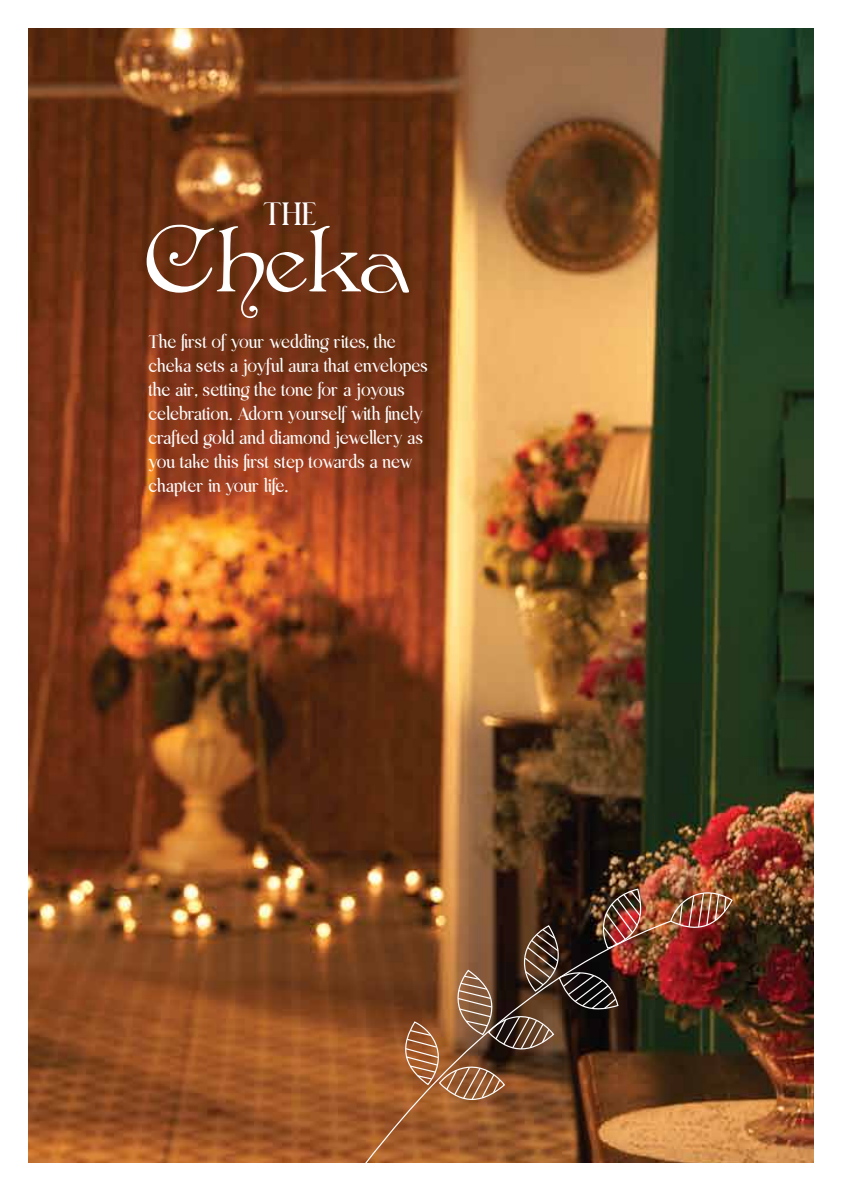
<style>
.page{position:relative;width:842px;height:1191px;background:#fff}
.page>*{position:absolute;margin:0;border:0;box-sizing:border-box;transform-origin:0 0}
.t1{font:94.8px "Penshurst";color:#fff}
.t2{font:32px "Aurallia";color:#fff}
.t3{font:18px/24px "Aurallia";color:#fff}
</style>
<div class="page">
<img style="left:28px;top:28px;width:786px;height:1134px">
<img style="left:401px;top:887px;width:246px;height:32px">
<img style="left:669px;top:883px;width:65px;height:49px">
<img style="left:341px;top:919px;width:331px;height:243px">
<h2 class="t2" style="left:263px;top:195px;width:55px">THE</h2>
<h1 class="t1" style="left:145px;top:213px;width:267px">Cheka</h1>
<p class="t3" style="left:148px;top:330px;width:281px">The first of your wedding rites, the cheka sets a joyful aura that envelopes the air, setting the tone for a joyous celebration. Adorn yourself with finely crafted gold and diamond jewellery as you take this first step towards a new chapter in your life.</p>
</div>
